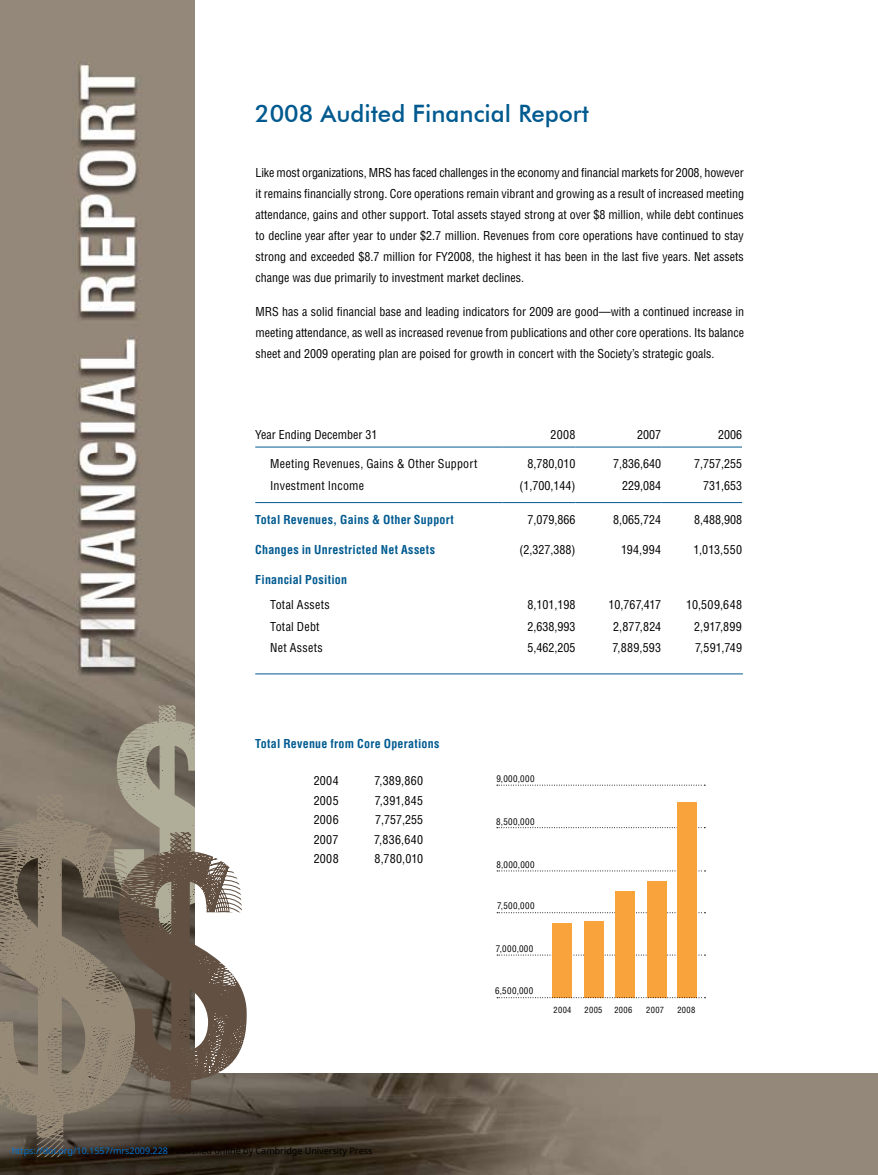
<style>
.page{position:relative;width:878px;height:1175px;background:#fff}
.page>*{position:absolute;margin:0;border:0;box-sizing:border-box;transform-origin:0 0}
.t1{font:500 24px "Futura BT";color:#005a90}
.t2{font:condensed 12px/21px "Helvetica LT Std";color:#000;text-align:justify}
.t3{font:700 condensed 12px "Helvetica LT Std";letter-spacing:.02em;color:#005a90}
.t4{font:condensed 12px "Helvetica LT Std";letter-spacing:.02em;color:#000}
.t5{font:condensed 12px "Helvetica LT Std";letter-spacing:.025em;color:#000}
.t6{font:condensed 12px "Helvetica LT Std";letter-spacing:.03em;color:#000}
.t7{font:9px "Noto Sans";color:#000}
.t8{font:condensed 9px "Helvetica LT Std";letter-spacing:.045em;color:#000}
.t9{font:condensed 8.4px "Helvetica LT Std";letter-spacing:.04em;color:#000}
.s1{color:#0172cf}
</style>
<div class="page">
<img style="left:0;top:0;width:878px;height:1174px">
<div style="left:195px;top:0;width:683px;height:1072px;background:#fff"></div>
<hr style="left:255px;top:502px;width:247px;height:1px;background:#005a90">
<hr style="left:502px;top:502px;width:73px;height:1px;background:#005a90">
<hr style="left:575px;top:502px;width:86px;height:1px;background:#005a90">
<hr style="left:661px;top:502px;width:81px;height:1px;background:#005a90">
<hr style="left:255px;top:447px;width:247px;height:1px;background:#005a90">
<hr style="left:502px;top:447px;width:73px;height:1px;background:#005a90">
<hr style="left:575px;top:447px;width:86px;height:1px;background:#005a90">
<hr style="left:661px;top:447px;width:81px;height:1px;background:#005a90">
<svg style="left:112px;top:705px;width:135px;height:408px"></svg>
<svg style="left:0;top:794px;width:136px;height:363px;background:#7f7465"></svg>
<hr style="left:255px;top:673px;width:487px;height:1px;background:#005a90">
<svg style="left:497px;top:912px;width:208px;height:1px"></svg>
<svg style="left:497px;top:954px;width:208px;height:1px"></svg>
<svg style="left:497px;top:870px;width:208px;height:1px"></svg>
<svg style="left:497px;top:827px;width:208px;height:1px"></svg>
<div style="left:552px;top:923px;width:20px;height:74px;background:#f9a33d"></div>
<div style="left:583px;top:921px;width:20px;height:76px;background:#f9a33d"></div>
<div style="left:614px;top:891px;width:20px;height:106px;background:#f9a33d"></div>
<div style="left:647px;top:881px;width:19px;height:116px;background:#f9a33d"></div>
<div style="left:677px;top:802px;width:20px;height:195px;background:#f9a33d"></div>
<svg style="left:497px;top:997px;width:208px;height:1px"></svg>
<svg style="left:497px;top:784px;width:208px;height:1px"></svg>
<h1 class="t1" style="left:255px;top:98px;width:335px">2008 Audited Financial Report</h1>
<p class="t2" style="left:255px;top:162px;width:490px">Like most organizations, MRS has faced challenges in the economy and financial markets for 2008, however it remains financially strong. Core operations remain vibrant and growing as a result of increased meeting attendance, gains and other support. Total assets stayed strong at over $8 million, while debt continues to decline year after year to under $2.7 million. Revenues from core operations have continued to stay strong and exceeded $8.7 million for FY2008, the highest it has been in the last five years. Net assets change was due primarily to investment market declines.</p>
<p class="t2" style="left:255px;top:300px;width:490px">MRS has a solid financial base and leading indicators for 2009 are good—with a continued increase in meeting attendance, as well as increased revenue from publications and other core operations. Its balance sheet and 2009 operating plan are poised for growth in concert with the Society’s strategic goals.</p>
<p class="t2" style="left:255px;top:423px;width:124px">Year Ending December 31</p>
<p class="t2" style="left:550px;top:423px;width:26px">2008</p>
<p class="t2" style="left:637px;top:423px;width:25px">2007</p>
<p class="t2" style="left:718px;top:423px;width:25px">2006</p>
<p class="t4" style="left:270px;top:456px;width:209px">Meeting Revenues, Gains &amp; Other Support</p>
<p class="t2" style="left:527px;top:453px;width:49px">8,780,010</p>
<p class="t2" style="left:613px;top:453px;width:49px">7,836,640</p>
<p class="t2" style="left:694px;top:453px;width:49px">7,757,255</p>
<p class="t4" style="left:270px;top:478px;width:95px">Investment Income</p>
<p class="t2" style="left:519px;top:475px;width:57px">(1,700,144)</p>
<p class="t2" style="left:622px;top:475px;width:40px">229,084</p>
<p class="t2" style="left:703px;top:475px;width:40px">731,653</p>
<p class="t3" style="left:255px;top:512px;width:200px">Total Revenues, Gains &amp; Other Support</p>
<p class="t2" style="left:527px;top:509px;width:49px">7,079,866</p>
<p class="t2" style="left:613px;top:509px;width:49px">8,065,724</p>
<p class="t2" style="left:694px;top:509px;width:49px">8,488,908</p>
<p class="t3" style="left:255px;top:542px;width:181px">Changes in Unrestricted Net Assets</p>
<p class="t2" style="left:519px;top:539px;width:57px">(2,327,388)</p>
<p class="t2" style="left:621px;top:539px;width:42px">194,994</p>
<p class="t2" style="left:693px;top:539px;width:50px">1,013,550</p>
<p class="t3" style="left:255px;top:572px;width:93px">Financial Position</p>
<p class="t5" style="left:270px;top:597px;width:61px">Total Assets</p>
<p class="t2" style="left:527px;top:594px;width:49px">8,101,198</p>
<p class="t2" style="left:608px;top:594px;width:54px">10,767,417</p>
<p class="t2" style="left:686px;top:594px;width:57px">10,509,648</p>
<p class="t4" style="left:270px;top:619px;width:51px">Total Debt</p>
<p class="t2" style="left:527px;top:616px;width:49px">2,638,993</p>
<p class="t2" style="left:613px;top:616px;width:50px">2,877,824</p>
<p class="t2" style="left:694px;top:616px;width:49px">2,917,899</p>
<p class="t6" style="left:270px;top:640px;width:54px">Net Assets</p>
<p class="t2" style="left:527px;top:637px;width:49px">5,462,205</p>
<p class="t2" style="left:612px;top:637px;width:50px">7,889,593</p>
<p class="t2" style="left:695px;top:637px;width:48px">7,591,749</p>
<p class="t3" style="left:255px;top:736px;width:186px">Total Revenue from Core Operations</p>
<p class="t2" style="left:313px;top:770px;width:27px">2004</p>
<p class="t2" style="left:374px;top:770px;width:50px">7,389,860</p>
<p class="t2" style="left:313px;top:790px;width:26px">2005</p>
<p class="t2" style="left:375px;top:790px;width:50px">7,391,845</p>
<p class="t2" style="left:313px;top:809px;width:27px">2006</p>
<p class="t2" style="left:375px;top:809px;width:49px">7,757,255</p>
<p class="t2" style="left:313px;top:829px;width:26px">2007</p>
<p class="t2" style="left:374px;top:829px;width:50px">7,836,640</p>
<p class="t2" style="left:313px;top:848px;width:26px">2008</p>
<p class="t2" style="left:374px;top:848px;width:50px">8,780,010</p>
<p class="t7" style="left:12px;top:1143px;width:362px"><span class="s1">https://doi.org/10.1557/mrs2009.228</span> Published online by Cambridge University Press</p>
<p class="t8" style="left:496px;top:773px;width:40px">9,000,000</p>
<p class="t8" style="left:496px;top:815px;width:40px">8,500,000</p>
<p class="t8" style="left:496px;top:859px;width:40px">8,000,000</p>
<p class="t8" style="left:497px;top:900px;width:39px">7,500,000</p>
<p class="t8" style="left:496px;top:943px;width:39px">7,000,000</p>
<p class="t8" style="left:495px;top:985px;width:40px">6,500,000</p>
<p class="t9" style="left:553px;top:1004px;width:19px">2004</p>
<p class="t9" style="left:584px;top:1004px;width:19px">2005</p>
<p class="t9" style="left:614px;top:1004px;width:19px">2006</p>
<p class="t9" style="left:646px;top:1004px;width:19px">2007</p>
<p class="t9" style="left:677px;top:1004px;width:19px">2008</p>
</div>
